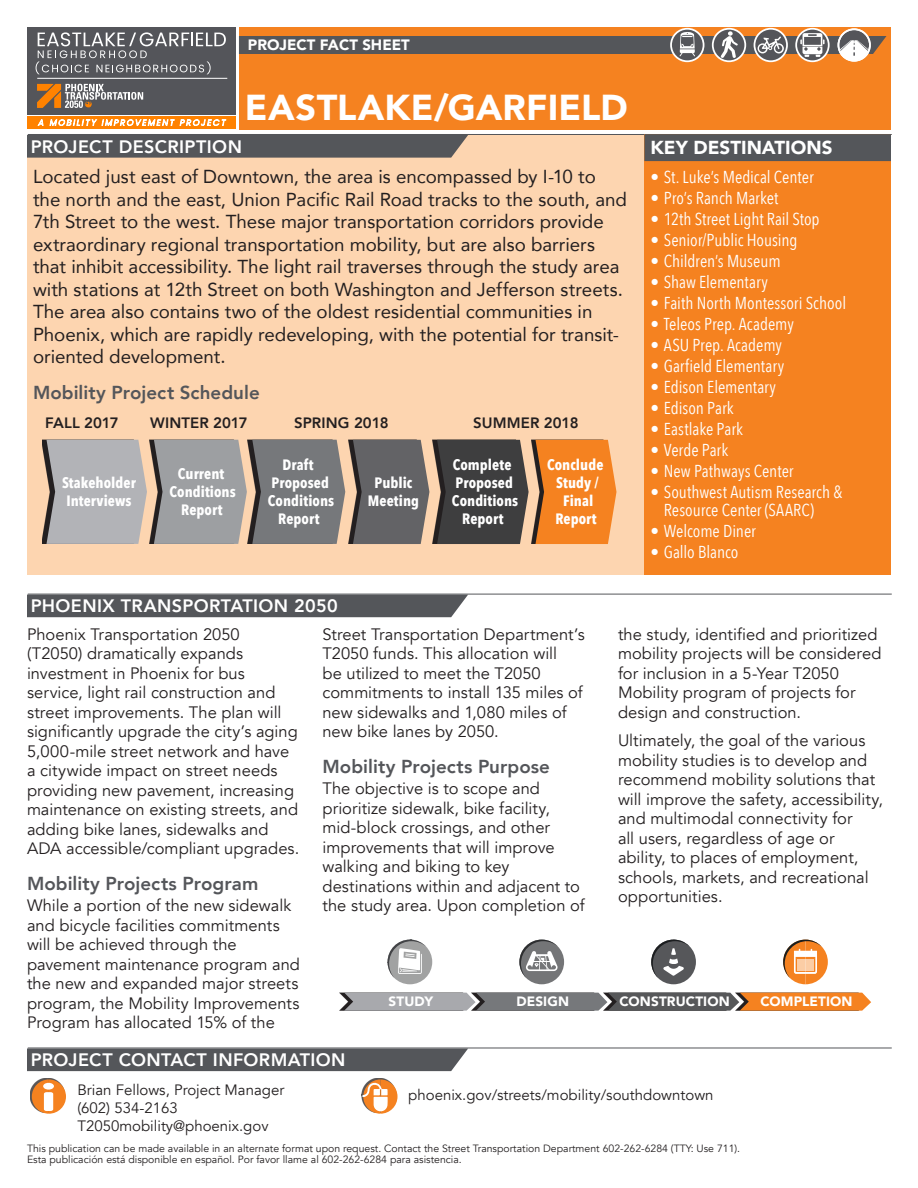
<style>
.page{position:relative;width:918px;height:1188px;background:#fff}
.page>*{position:absolute;margin:0;border:0;box-sizing:border-box;transform-origin:0 0}
.t1{font:900 36px "Avenir";letter-spacing:.005em;color:#fff}
.Major_Column_Text{font:18.75px/22.5px "Avenir";color:#231f20}
.HEADING_2{font:800 18.75px "Avenir";letter-spacing:.005em;color:#54565a}
.HEADING_2_Main_Featu{font:800 18.75px "Avenir";letter-spacing:.005em;color:#54565a}
.Key_Destinations_Hea{font:900 18.75px "Avenir";color:#fff}
.HEADING_1_-_White{font:800 18px "Avenir";letter-spacing:.02em;color:#fff}
.t2{font:17.25px/18px "Avenir Next Condensed";letter-spacing:-.005em;color:#fff}
.Sidebar_Text{font:16.5px/19.5px "Avenir";color:#231f20}
.Timeline_text{font:700 15px/18px "Avenir Next Condensed";letter-spacing:.005em;color:#fff;text-align:center}
.t3{font:15px/18px "Avenir";color:#231f20}
.t4{font:800 15px "Avenir";letter-spacing:.005em;color:#231f20}
.t5{font:900 15px "Avenir";color:#fff}
.t6{font:900 13.5px "Avenir";letter-spacing:.01em;color:#fff}
.t7{font:10.5px/10.5px "Avenir";color:#231f20}
</style>
<div class="page">
<div style="left:239px;top:27px;width:651px;height:102px;background:#f58220"></div>
<div style="left:670px;top:28px;width:34px;height:34px;border:2px solid #fff;border-radius:50%"></div>
<div style="left:754px;top:28px;width:34px;height:34px;border:2px solid #fff;border-radius:50%"></div>
<div style="left:795px;top:28px;width:35px;height:34px;border:2px solid #fff;border-radius:50%"></div>
<div style="left:712px;top:28px;width:34px;height:34px;border:2px solid #fff;border-radius:50%"></div>
<svg style="left:239px;top:31px;width:647px;height:29px"></svg>
<div style="left:838px;top:28px;width:33px;height:34px;border:2px solid #fff;border-radius:50%"></div>
<div style="left:27px;top:27px;width:208px;height:88px;background:#54555a"></div>
<hr style="left:37px;top:78px;width:190px;height:1px;background:#fff">
<svg style="left:37px;top:84px;width:106px;height:24px"></svg>
<div style="left:27px;top:117px;width:208px;height:12px;background:#ff8200"></div>
<svg style="left:38px;top:120px;width:5px;height:6px"></svg>
<svg style="left:50px;top:119px;width:176px;height:7px"></svg>
<svg style="left:36px;top:32px;width:190px;height:42px"></svg>
<div style="left:27px;top:1048px;width:441px;height:23px;background:#54565a"></div>
<hr style="left:28px;top:1048px;width:864px;height:1px;background:#54565a">
<div style="left:361px;top:1078px;width:35px;height:34px;background:#231f20;opacity:.75"></div>
<svg style="left:362px;top:1080px;width:36px;height:34px"></svg>
<div style="left:30px;top:1078px;width:35px;height:34px;background:#231f20;opacity:.75"></div>
<svg style="left:32px;top:1080px;width:34px;height:34px"></svg>
<div style="left:27px;top:135px;width:864px;height:439px;background:#fdd5b0"></div>
<div style="left:27px;top:135px;width:441px;height:23px;background:#54565a"></div>
<hr style="left:28px;top:134px;width:864px;height:1px;background:#54565a">
<svg style="left:42px;top:440px;width:4px;height:104px"></svg>
<svg style="left:46px;top:440px;width:101px;height:104px;background:#b0aeb0"></svg>
<svg style="left:149px;top:440px;width:5px;height:104px"></svg>
<svg style="left:154px;top:440px;width:191px;height:104px;background:#8d8b8b"></svg>
<svg style="left:433px;top:440px;width:4px;height:104px"></svg>
<svg style="left:437px;top:440px;width:92px;height:104px;background:#474544"></svg>
<svg style="left:531px;top:440px;width:5px;height:104px"></svg>
<svg style="left:536px;top:440px;width:80px;height:104px;background:#ec8227"></svg>
<svg style="left:348px;top:440px;width:5px;height:104px"></svg>
<svg style="left:353px;top:440px;width:76px;height:104px;background:#696767"></svg>
<div style="left:27px;top:595px;width:441px;height:22px;background:#54565a"></div>
<hr style="left:28px;top:594px;width:864px;height:1px;background:#54565a">
<div style="left:644px;top:134px;width:247px;height:440px;background:#f58220"></div>
<div style="left:644px;top:134px;width:247px;height:27px;background:#54565a"></div>
<div style="left:651px;top:940px;width:45px;height:44px;background:#56575a;border-radius:50%"></div>
<svg style="left:651px;top:940px;width:39px;height:39px"></svg>
<div style="left:519px;top:940px;width:45px;height:44px;background:#747577;border-radius:50%"></div>
<svg style="left:519px;top:940px;width:39px;height:39px"></svg>
<svg style="left:340px;top:993px;width:4px;height:18px"></svg>
<div style="left:388px;top:940px;width:44px;height:44px;background:#a1a2a2;border-radius:50%"></div>
<svg style="left:388px;top:940px;width:38px;height:39px"></svg>
<svg style="left:344px;top:993px;width:527px;height:18px;background:#987f6a"></svg>
<svg style="left:783px;top:940px;width:45px;height:44px"></svg>
<svg style="left:797px;top:959px;width:17px;height:11px"></svg>
<p class="t5" style="left:248px;top:32px;width:163px">PROJECT FACT SHEET</p>
<h1 class="t1" style="left:245px;top:77px;width:384px">EASTLAKE/GARFIELD</h1>
<p class="HEADING_1_-_White" style="left:31px;top:132px;width:213px">PROJECT DESCRIPTION</p>
<p class="Major_Column_Text" style="left:33px;top:165px;width:595px">Located just east of Downtown, the area is encompassed by I-10 to the north and the east, Union Pacific Rail Road tracks to the south, and 7th Street to the west. These major transportation corridors provide extraordinary regional transportation mobility, but are also barriers that inhibit accessibility. The light rail traverses through the study area with stations at 12th Street on both Washington and Jefferson streets.<br>The area also contains two of the oldest residential communities in Phoenix, which are rapidly redeveloping, with the potential for transit&shy;oriented development.</p>
<p class="HEADING_2_Main_Featu" style="left:33px;top:378px;width:228px">Mobility Project Schedule</p>
<p class="t4" style="left:45px;top:411px;width:75px">FALL 2017</p>
<p class="t4" style="left:150px;top:411px;width:99px">WINTER 2017</p>
<p class="t4" style="left:294px;top:411px;width:96px">SPRING 2018</p>
<p class="t4" style="left:473px;top:411px;width:107px">SUMMER 2018</p>
<p class="Timeline_text" style="left:62px;top:474px;width:75px;text-align:left">Stakeholder<br>Interviews</p>
<p class="Timeline_text" style="left:170px;top:465px;width:68px">Current<br>Conditions<br>Report</p>
<p class="Timeline_text" style="left:268px;top:456px;width:68px">Draft<br>Proposed<br>Conditions<br>Report</p>
<p class="Timeline_text" style="left:452px;top:456px;width:68px">Complete<br>Proposed<br>Conditions<br>Report</p>
<p class="Timeline_text" style="left:547px;top:456px;width:58px">Conclude<br>Study /<br>Final<br>Report</p>
<p class="Timeline_text" style="left:368px;top:474px;width:53px">Public<br>Meeting</p>
<p class="Key_Destinations_Hea" style="left:650px;top:132px;width:184px">KEY DESTINATIONS</p>
<p class="t2" style="left:650px;top:167px;width:165px">• St. Luke’s Medical Center</p>
<p class="t2" style="left:650px;top:188px;width:130px">• Pro’s Ranch Market</p>
<p class="t2" style="left:650px;top:209px;width:171px">• 12th Street Light Rail Stop</p>
<p class="t2" style="left:650px;top:230px;width:149px">• Senior/Public Housing</p>
<p class="t2" style="left:650px;top:251px;width:132px">• Children’s Museum</p>
<p class="t2" style="left:650px;top:272px;width:119px">• Shaw Elementary</p>
<p class="t2" style="left:650px;top:293px;width:197px">• Faith North Montessori School</p>
<p class="t2" style="left:650px;top:314px;width:145px">• Teleos Prep. Academy</p>
<p class="t2" style="left:650px;top:335px;width:133px">• ASU Prep. Academy</p>
<p class="t2" style="left:650px;top:356px;width:135px">• Garfield Elementary</p>
<p class="t2" style="left:650px;top:377px;width:127px">• Edison Elementary</p>
<p class="t2" style="left:650px;top:398px;width:85px">• Edison Park</p>
<p class="t2" style="left:650px;top:419px;width:94px">• Eastlake Park</p>
<p class="t2" style="left:650px;top:440px;width:79px">• Verde Park</p>
<p class="t2" style="left:650px;top:461px;width:145px">• New Pathways Center</p>
<p class="t2" style="left:664px;top:482px;width:180px;text-indent:-14px">• Southwest Autism Research &amp;<br>Resource Center (SAARC)</p>
<p class="t2" style="left:650px;top:521px;width:107px">• Welcome Diner</p>
<p class="t2" style="left:650px;top:542px;width:90px">• Gallo Blanco</p>
<p class="HEADING_1_-_White" style="left:31px;top:592px;width:308px">PHOENIX TRANSPORTATION 2050</p>
<p class="Sidebar_Text" style="left:27px;top:625px;width:274px">Phoenix Transportation 2050 (T2050) dramatically expands investment in Phoenix for bus service, light rail construction and street improvements. The plan will significantly upgrade the city’s aging 5,000-mile street network and have a citywide impact on street needs providing new pavement, increasing maintenance on existing streets, and adding bike lanes, sidewalks and ADA accessible/compliant upgrades.</p>
<p class="HEADING_2" style="left:27px;top:869px;width:233px">Mobility Projects Program</p>
<p class="Sidebar_Text" style="left:27px;top:896px;width:275px">While a portion of the new sidewalk and bicycle facilities commitments will be achieved through the pavement maintenance program and the new and expanded major streets program, the Mobility Improvements Program has allocated 15% of the</p>
<p class="Sidebar_Text" style="left:618px;top:625px;width:265px">the study, identified and prioritized mobility projects will be considered for inclusion in a 5-Year T2050<br>Mobility program of projects for design and construction.</p>
<p class="Sidebar_Text" style="left:618px;top:731px;width:266px">Ultimately, the goal of the various mobility studies is to develop and recommend mobility solutions that will improve the safety, accessibility, and multimodal connectivity for<br>all users, regardless of age or ability, to places of employment, schools, markets, and recreational opportunities.</p>
<p class="Sidebar_Text" style="left:322px;top:625px;width:264px">Street Transportation Department’s<br>T2050 funds. This allocation will<br>be utilized to meet the T2050 commitments to install 135 miles of new sidewalks and 1,080 miles of new bike lanes by 2050.</p>
<p class="HEADING_2" style="left:322px;top:752px;width:229px">Mobility Projects Purpose</p>
<p class="Sidebar_Text" style="left:322px;top:779px;width:264px">The objective is to scope and prioritize sidewalk, bike facility, mid-block crossings, and other improvements that will improve walking and biking to key destinations within and adjacent to the study area. Upon completion of</p>
<p class="t6" style="left:389px;top:990px;width:46px">STUDY</p>
<p class="t6" style="left:516px;top:990px;width:54px">DESIGN</p>
<p class="t6" style="left:619px;top:990px;width:112px">CONSTRUCTION</p>
<p class="t6" style="left:760px;top:990px;width:94px">COMPLETION</p>
<p class="HEADING_1_-_White" style="left:31px;top:1046px;width:316px">PROJECT CONTACT INFORMATION</p>
<p class="t3" style="left:77px;top:1081px;width:208px">Brian Fellows, Project Manager (602) 534-2163<br>T2050mobility@phoenix.gov</p>
<p class="t3" style="left:408px;top:1087px;width:307px">phoenix.gov/streets/mobility/southdowntown</p>
<p class="t7" style="left:27px;top:1143px;width:715px">This publication can be made available in an alternate format upon request. Contact the Street Transportation Department 602-262-6284 (TTY: Use 711).<br>Esta publicación está disponible en español. Por favor llame al 602-262-6284 para asistencia.</p>
</div>
